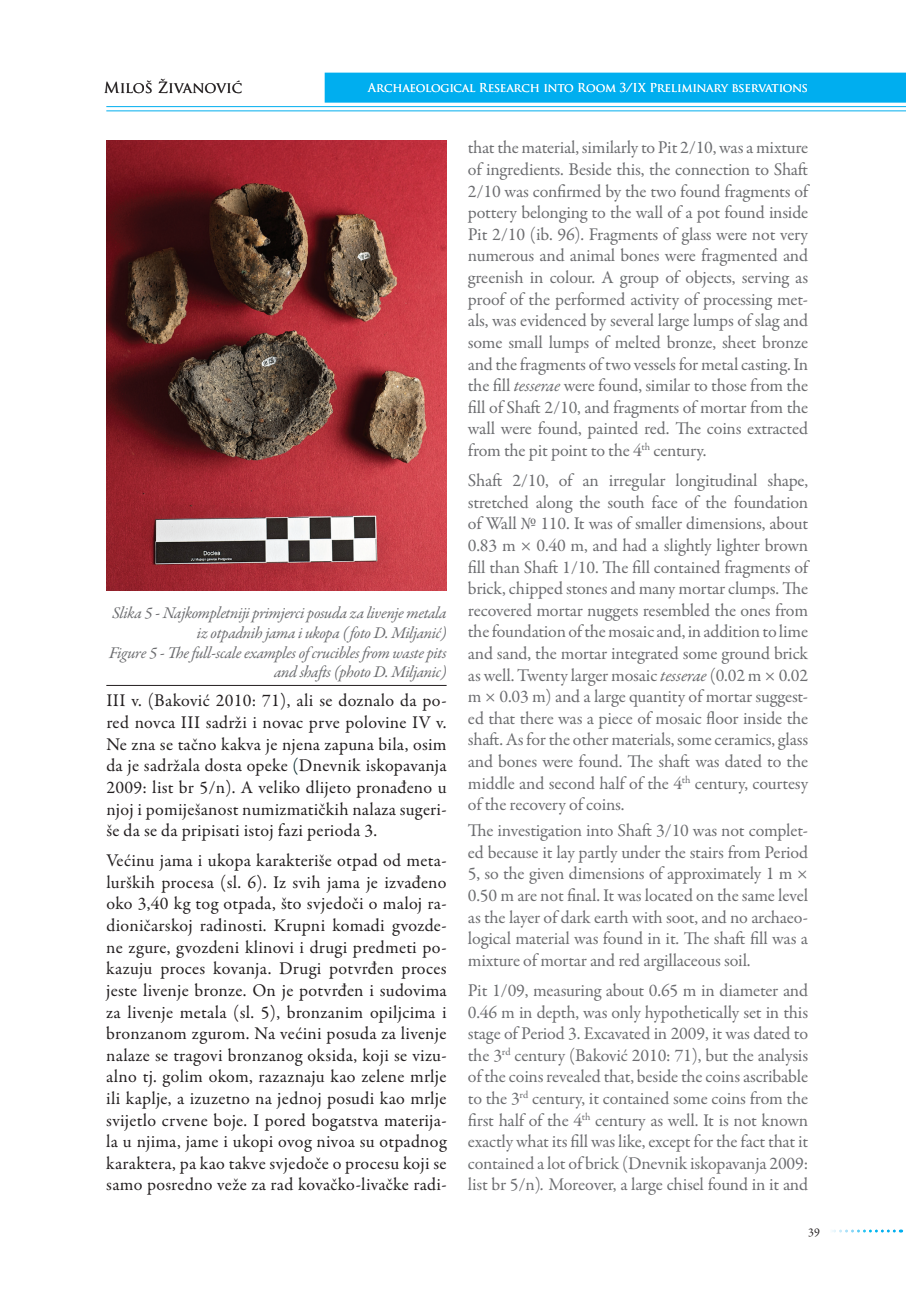
<style>
.page{position:relative;width:906px;height:1289px;background:#fff}
.page>*{position:absolute;margin:0;border:0;box-sizing:border-box;transform-origin:0 0}
.t1{font:18px/21.6px "Garamond Premr Pro";letter-spacing:-.01em;color:#6c6d70;text-align:justify}
.t2{font:18px/21.6px "Garamond Premr Pro";letter-spacing:.015em;color:#231f20;text-align:justify}
.t3{font:italic 16.5px/19.8px "Garamond Premr Pro";letter-spacing:-.02em;color:#6c6d70;text-align:right}
.t4{font:15px "Trajan Pro";letter-spacing:-.005em;color:#231f20}
.t5{font:12px "Trajan Pro";letter-spacing:-.02em;color:#fff}
.t6{font:12px "Garamond Premr Pro";color:#231f20}
.s1{color:#0b2d31}
.s2{font-style:italic}
</style>
<div class="page">
<div style="left:325px;top:73px;width:581px;height:30px;background:#00aeef"></div>
<svg style="left:832px;top:1229px;width:62px;height:3px"></svg>
<hr style="left:106px;top:106px;width:800px;height:1px;background:#00aeef">
<hr style="left:106px;top:110px;width:800px;height:1px;background:#00aeef">
<img style="left:106px;top:140px;width:340px;height:450px">
<hr style="left:106px;top:685px;width:340px;height:1px;background:#231f20">
<p class="t4" style="left:104px;top:78px;width:140px">Miloš Živanović</p>
<p class="t5" style="left:368px;top:80px;width:442px">Archaeological Research into Room 3/IX Preliminary bservations</p>
<p class="t3" style="left:109px;top:604px;width:339px">Slika 5 - Najkompletniji primjerci posuda za livenje metala iz otpadnih jama i ukopa ( foto D. Miljanić)<br>Figure 5 - The full-scale examples of crucibles from waste pits and shafts (photo D. Miljanic)</p>
<p class="t2" style="left:106px;top:690px;width:342px">III v. (Baković 2010: 71), ali se doznalo da po&shy;red novca III sadrži i novac prve polovine IV v.<br>Ne zna se tačno kakva je njena zapuna bila, osim da je sadržala dosta opeke <span class="s1">(</span>Dnevnik iskopavanja 2009: list br 5/n). A veliko dlijeto pronađeno u njoj i pomiješanost numizmatičkih nalaza sugeri&shy;še da se da pripisati istoj fazi perioda 3.</p>
<p class="t2" style="left:106px;top:850px;width:342px">Većinu jama i ukopa karakteriše otpad od meta&shy;lurških procesa (sl. 6). Iz svih jama je izvađeno oko 3,40 kg tog otpada, što svjedoči o maloj ra&shy;dioničarskoj radinosti. Krupni komadi gvozde&shy;ne zgure, gvozdeni klinovi i drugi predmeti po&shy;kazuju proces kovanja. Drugi potvrđen proces jeste livenje bronze. On je potvrđen i sudovima za livenje metala (sl. 5), bronzanim opiljcima i bronzanom zgurom. Na većini posuda za livenje nalaze se tragovi bronzanog oksida, koji se vizu&shy;alno tj. golim okom, razaznaju kao zelene mrlje ili kaplje, a izuzetno na jednoj posudi kao mrlje svijetlo crvene boje. I pored bogatstva materija&shy;la u njima, jame i ukopi ovog nivoa su otpadnog karaktera, pa kao takve svjedoče o procesu koji se samo posredno veže za rad kovačko-livačke radi-</p>
<p class="t1" style="left:468px;top:137px;width:342px">that the material, similarly to Pit 2/10, was a mixture of ingredients. Beside this, the connection to Shaft 2/10 was confirmed by the two found fragments of pottery belonging to the wall of a pot found inside Pit 2/10 (ib. 96). Fragments of glass were not very numerous and animal bones were fragmented and greenish in colour. A group of objects, serving as proof of the performed activity of processing met&shy;als, was evidenced by several large lumps of slag and some small lumps of melted bronze, sheet bronze and the fragments of two vessels for metal casting. In the fill <span class="s2">tesserae</span> were found, similar to those from the fill of Shaft 2/10, and fragments of mortar from the wall were found, painted red. The coins extracted from the pit point to the 4<sup>th</sup> century.</p>
<p class="t1" style="left:468px;top:470px;width:342px">Shaft 2/10, of an irregular longitudinal shape, stretched along the south face of the foundation of Wall № 110. It was of smaller dimensions, about 0.83 m × 0.40 m, and had a slightly lighter brown fill than Shaft 1/10. The fill contained fragments of brick, chipped stones and many mortar clumps. The recovered mortar nuggets resembled the ones from the foundation of the mosaic and, in addition to lime and sand, the mortar integrated some ground brick as well. Twenty larger mosaic <span class="s2">tesserae</span> (0.02 m × 0.02 m × 0.03 m) and a large quantity of mortar suggest&shy;ed that there was a piece of mosaic floor inside the shaft. As for the other materials, some ceramics, glass and bones were found. The shaft was dated to the middle and second half of the 4<sup>th</sup> century, courtesy of the recovery of coins.</p>
<p class="t1" style="left:468px;top:820px;width:342px">The investigation into Shaft 3/10 was not complet&shy;ed because it lay partly under the stairs from Period 5, so the given dimensions of approximately 1 m × 0.50 m are not final. It was located on the same level as the layer of dark earth with soot, and no archaeo&shy;logical material was found in it. The shaft fill was a mixture of mortar and red argillaceous soil.</p>
<p class="t1" style="left:468px;top:979px;width:342px">Pit 1/09, measuring about 0.65 m in diameter and 0.46 m in depth, was only hypothetically set in this stage of Period 3. Excavated in 2009, it was dated to the 3<sup>rd</sup> century (Baković 2010: 71), but the analysis of the coins revealed that, beside the coins ascribable to the 3<sup>rd</sup> century, it contained some coins from the first half of the 4<sup>th</sup> century as well. It is not known exactly what its fill was like, except for the fact that it contained a lot of brick (Dnevnik iskopavanja 2009: list br 5/n)<span class="s2">.</span> Moreover, a large chisel found in it and</p>
<p class="t6" style="left:808px;top:1225px;width:13px">39</p>
</div>
